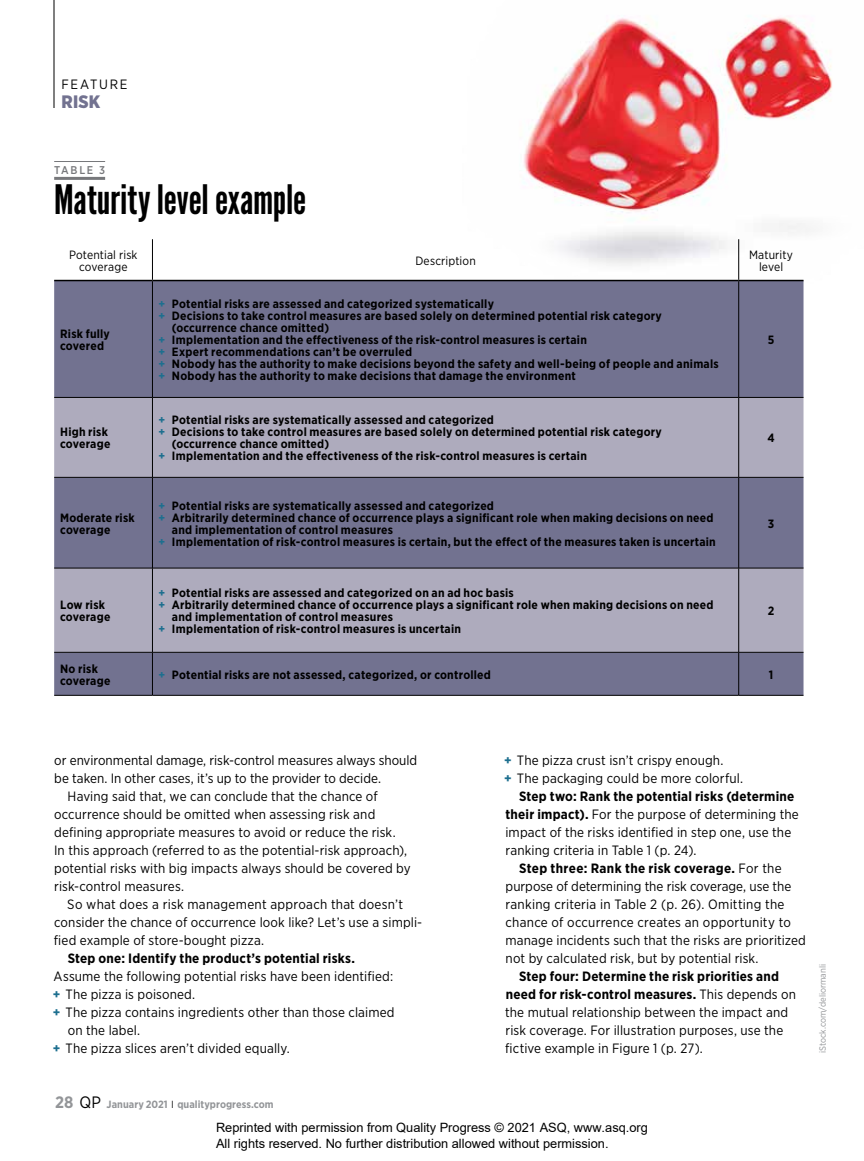
<style>
.page{position:relative;width:864px;height:1161px;background:#fff}
.page>*{position:absolute;margin:0;border:0;box-sizing:border-box;transform-origin:0 0}
.t1{font:40.5px "League Gothic";letter-spacing:-.005em;color:#000}
.t2{font:900 18px "Gotham Narrow";color:#727290}
.t3{font:13.5px/18px "Gotham Narrow";letter-spacing:.01em;color:#000}
.t4{font:700 13.5px "Gotham Narrow";letter-spacing:.015em;color:#000}
.t5{font:13.5px "Gotham Narrow";letter-spacing:.13em;color:#000}
.t6{font:12.75px/15.5px "Arial";color:#000}
.t7{font:700 12px/12px "Gotham Narrow";letter-spacing:.02em;color:#000}
.t8{font:12px/12px "Gotham Narrow";letter-spacing:.01em;color:#000;text-align:center}
.t9{font:500 11.25px "Gotham Narrow";letter-spacing:.15em;color:#77787b}
.t10{font:700 10.5px "Gotham Narrow";letter-spacing:.005em;color:#939598}
.t11{font:9px "Gotham Narrow";color:#939598}
.s1{color:#1d6f8f}
.s2{font-weight:700;color:#1d6f8f}
.s3{font-weight:700}
.s4{font-weight:400}
.s5{font-size:16.5px}
.s6{font-weight:400;font-size:16.5px;color:#000}
.s7{color:#000}
</style>
<div class="page">
<img style="left:463px;top:17px;width:369px;height:263px">
<hr style="left:54px;top:161px;width:51px;height:1px;background:#77787b">
<hr style="left:54px;top:177px;width:51px;height:3px;background:#77787b">
<div style="left:54px;top:281px;width:750px;height:414px;background:#727290"></div>
<div style="left:54px;top:398px;width:750px;height:79px;background:#aeabbd"></div>
<div style="left:54px;top:569px;width:750px;height:83px;background:#aeabbd"></div>
<hr style="left:152px;top:239px;width:1px;height:41px;background:#000">
<hr style="left:738px;top:239px;width:1px;height:41px;background:#000">
<hr style="left:152px;top:281px;width:1px;height:116px;background:#000">
<hr style="left:738px;top:281px;width:1px;height:116px;background:#000">
<hr style="left:152px;top:398px;width:1px;height:79px;background:#000">
<hr style="left:738px;top:398px;width:1px;height:79px;background:#000">
<hr style="left:152px;top:478px;width:1px;height:90px;background:#000">
<hr style="left:738px;top:478px;width:1px;height:90px;background:#000">
<hr style="left:152px;top:568px;width:1px;height:84px;background:#000">
<hr style="left:738px;top:568px;width:1px;height:84px;background:#000">
<hr style="left:152px;top:653px;width:1px;height:42px;background:#000">
<hr style="left:738px;top:653px;width:1px;height:42px;background:#000">
<hr style="left:54px;top:280px;width:98px;height:1px;background:#000">
<hr style="left:152px;top:280px;width:587px;height:1px;background:#000">
<hr style="left:739px;top:280px;width:65px;height:1px;background:#000">
<hr style="left:54px;top:397px;width:98px;height:1px;background:#000">
<hr style="left:152px;top:397px;width:587px;height:1px;background:#000">
<hr style="left:739px;top:397px;width:65px;height:1px;background:#000">
<hr style="left:54px;top:477px;width:98px;height:1px;background:#000">
<hr style="left:152px;top:477px;width:587px;height:1px;background:#000">
<hr style="left:739px;top:477px;width:65px;height:1px;background:#000">
<hr style="left:54px;top:568px;width:98px;height:1px;background:#000">
<hr style="left:152px;top:568px;width:587px;height:1px;background:#000">
<hr style="left:739px;top:568px;width:65px;height:1px;background:#000">
<hr style="left:54px;top:652px;width:98px;height:1px;background:#000">
<hr style="left:152px;top:652px;width:587px;height:1px;background:#000">
<hr style="left:739px;top:652px;width:65px;height:1px;background:#000">
<hr style="left:54px;top:695px;width:98px;height:1px;background:#000">
<hr style="left:152px;top:695px;width:587px;height:1px;background:#000">
<hr style="left:739px;top:695px;width:65px;height:1px;background:#000">
<hr style="left:54px;top:0;width:1px;height:108px;background:#000">
<p class="t5" style="left:62px;top:76px;width:68px">FEATURE</p>
<h2 class="t2" style="left:62px;top:90px;width:40px">RISK</h2>
<p class="t9" style="left:54px;top:163px;width:52px">TABLE 3</p>
<h1 class="t1" style="left:54px;top:176px;width:253px">Maturity level example</h1>
<p class="t8" style="left:69px;top:248px;width:70px">Potential risk coverage</p>
<p class="t8" style="left:415px;top:254px;width:62px">Description</p>
<p class="t8" style="left:749px;top:248px;width:46px">Maturity level</p>
<p class="t7" style="left:60px;top:327px;width:51px">Risk fully covered</p>
<p class="t7" style="left:60px;top:426px;width:52px">High risk coverage</p>
<p class="t7" style="left:60px;top:511px;width:76px">Moderate risk coverage</p>
<p class="t7" style="left:60px;top:599px;width:52px">Low risk coverage</p>
<p class="t7" style="left:158px;top:297px;width:337px"><span class="s1">+</span> Potential risks are assessed and categorized systematically</p>
<p class="t7" style="left:158px;top:309px;width:505px"><span class="s1">+</span> Decisions to take control measures are based solely on determined potential risk category</p>
<p class="t7" style="left:172px;top:321px;width:159px">(occurrence chance omitted)</p>
<p class="t7" style="left:158px;top:333px;width:430px"><span class="s1">+</span> Implementation and the effectiveness of the risk-control measures is certain</p>
<p class="t7" style="left:158px;top:345px;width:255px"><span class="s1">+</span> Expert recommendations can’t be overruled</p>
<p class="t7" style="left:158px;top:357px;width:562px"><span class="s1">+</span> Nobody has the authority to make decisions beyond the safety and well-being of people and animals</p>
<p class="t7" style="left:158px;top:369px;width:419px"><span class="s1">+</span> Nobody has the authority to make decisions that damage the environment</p>
<p class="t7" style="left:158px;top:414px;width:337px"><span class="s1">+</span> Potential risks are systematically assessed and categorized</p>
<p class="t7" style="left:158px;top:426px;width:505px"><span class="s1">+</span> Decisions to take control measures are based solely on determined potential risk category</p>
<p class="t7" style="left:172px;top:438px;width:159px">(occurrence chance omitted)</p>
<p class="t7" style="left:158px;top:450px;width:430px"><span class="s1">+</span> Implementation and the effectiveness of the risk-control measures is certain</p>
<p class="t7" style="left:158px;top:499px;width:337px"><span class="s1">+</span> Potential risks are systematically assessed and categorized</p>
<p class="t7" style="left:158px;top:511px;width:557px"><span class="s1">+</span> Arbitrarily determined chance of occurrence plays a significant role when making decisions on need</p>
<p class="t7" style="left:172px;top:523px;width:223px">and implementation of control measures</p>
<p class="t7" style="left:158px;top:535px;width:559px"><span class="s1">+</span> Implementation of risk-control measures is certain, but the effect of the measures taken is uncertain</p>
<p class="t7" style="left:158px;top:587px;width:357px"><span class="s1">+</span> Potential risks are assessed and categorized on an ad hoc basis</p>
<p class="t7" style="left:158px;top:599px;width:557px"><span class="s1">+</span> Arbitrarily determined chance of occurrence plays a significant role when making decisions on need</p>
<p class="t7" style="left:172px;top:611px;width:223px">and implementation of control measures</p>
<p class="t7" style="left:158px;top:623px;width:304px"><span class="s1">+</span> Implementation of risk-control measures is uncertain</p>
<p class="t7" style="left:768px;top:333px;width:8px">5</p>
<p class="t7" style="left:767px;top:432px;width:9px">4</p>
<p class="t7" style="left:768px;top:517px;width:8px">3</p>
<p class="t7" style="left:768px;top:605px;width:8px">2</p>
<p class="t7" style="left:60px;top:662px;width:52px">No risk coverage</p>
<p class="t7" style="left:158px;top:668px;width:334px"><span class="s1">+</span> Potential risks are not assessed, categorized, or controlled</p>
<p class="t7" style="left:769px;top:668px;width:6px">1</p>
<p class="t3" style="left:54px;top:751px;width:365px">or environmental damage, risk-control measures always should</p>
<p class="t3" style="left:54px;top:769px;width:328px">be taken. In other cases, it’s up to the provider to decide.</p>
<p class="t3" style="left:68px;top:787px;width:312px">Having said that, we can conclude that the chance of</p>
<p class="t3" style="left:54px;top:805px;width:323px">occurrence should be omitted when assessing risk and</p>
<p class="t3" style="left:54px;top:823px;width:343px">defining appropriate measures to avoid or reduce the risk.</p>
<p class="t3" style="left:54px;top:841px;width:355px">In this approach (referred to as the potential-risk approach),</p>
<p class="t3" style="left:54px;top:859px;width:358px">potential risks with big impacts always should be covered by</p>
<p class="t3" style="left:54px;top:877px;width:131px">risk-control measures.</p>
<p class="t3" style="left:67px;top:895px;width:337px">So what does a risk management approach that doesn’t</p>
<p class="t3" style="left:54px;top:913px;width:370px">consider the chance of occurrence look like? Let’s use a simpli-</p>
<p class="t3" style="left:54px;top:931px;width:212px">fied example of store-bought pizza.</p>
<p class="t4" style="left:68px;top:950px;width:289px">Step one: Identify the product’s potential risks.</p>
<p class="t3" style="left:54px;top:967px;width:341px">Assume the following potential risks have been identified:</p>
<p class="t3" style="left:53px;top:985px;width:144px"><span class="s2">+</span> The pizza is poisoned.</p>
<p class="t3" style="left:53px;top:1003px;width:343px"><span class="s2">+</span> The pizza contains ingredients other than those claimed</p>
<p class="t3" style="left:68px;top:1021px;width:74px">on the label.</p>
<p class="t3" style="left:53px;top:1039px;width:238px"><span class="s2">+</span> The pizza slices aren’t divided equally.</p>
<p class="t3" style="left:504px;top:751px;width:221px"><span class="s2">+</span> The pizza crust isn’t crispy enough.</p>
<p class="t3" style="left:504px;top:769px;width:240px"><span class="s2">+</span> The packaging could be more colorful.</p>
<p class="t4" style="left:519px;top:788px;width:277px">Step two: Rank the potential risks (determine</p>
<p class="t3" style="left:505px;top:805px;width:295px"><span class="s3">their impact).</span> For the purpose of determining the</p>
<p class="t3" style="left:505px;top:823px;width:287px">impact of the risks identified in step one, use the</p>
<p class="t3" style="left:506px;top:841px;width:192px">ranking criteria in Table 1 (p. 24).</p>
<p class="t4" style="left:519px;top:859px;width:264px">Step three: Rank the risk coverage. <span class="s4">For the</span></p>
<p class="t3" style="left:506px;top:877px;width:287px">purpose of determining the risk coverage, use the</p>
<p class="t3" style="left:506px;top:895px;width:280px">ranking criteria in Table 2 (p. 26). Omitting the</p>
<p class="t3" style="left:506px;top:913px;width:287px">chance of occurrence creates an opportunity to</p>
<p class="t3" style="left:506px;top:931px;width:302px">manage incidents such that the risks are prioritized</p>
<p class="t3" style="left:506px;top:949px;width:255px">not by calculated risk, but by potential risk.</p>
<p class="t3" style="left:505px;top:967px;width:292px;text-indent:14px"><span class="s3">Step four: Determine the risk priorities and need for risk-control measures.</span> This depends on the mutual relationship between the impact and risk coverage. For illustration purposes, use the fictive example in Figure 1 (p. 27).</p>
<p class="t11" style="left:817px;top:1053px;width:90px;rotate:-90deg">iStock.com/deliormanli</p>
<p class="t10" style="left:55px;top:1098px;width:220px"><span class="s5">28</span> <span class="s6">QP</span> January 2021 <span class="s7">❘</span> qualityprogress.com</p>
<p class="t6" style="left:216px;top:1120px;width:433px">Reprinted with permission from Quality Progress © 2021 ASQ, www.asq.org<br>All rights reserved. No further distribution allowed without permission.</p>
</div>
